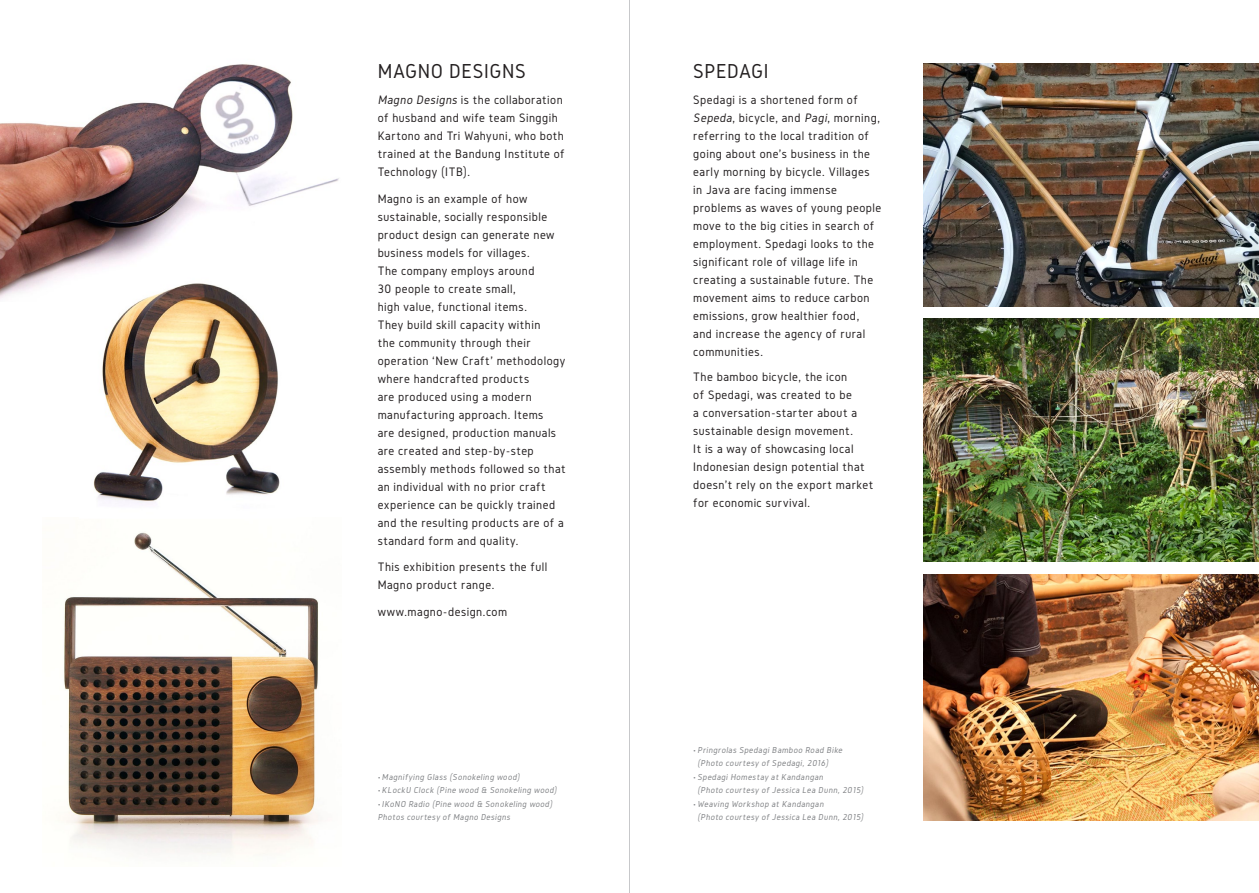
<style>
.page{position:relative;width:1259px;height:893px;background:#fff}
.page>*{position:absolute;margin:0;border:0;box-sizing:border-box;transform-origin:0 0}
.t1{font:21px "Gidole";letter-spacing:.025em;color:#231f20}
.t2{font:12.75px/18px "Gidole";letter-spacing:.035em;color:#231f20}
.t3{font:italic 9px/13.5px "Gidole";color:#808285}
.s1{font-style:italic}
.s2{font-style:normal}
</style>
<div class="page">
<hr style="left:629px;top:0;width:1px;height:893px;background:#c7c8ca">
<img style="left:0;top:64px;width:339px;height:235px">
<img style="left:924px;top:64px;width:335px;height:242px">
<img style="left:924px;top:319px;width:335px;height:242px">
<img style="left:924px;top:574px;width:335px;height:247px">
<img style="left:58px;top:532px;width:261px;height:323px">
<img style="left:79px;top:273px;width:217px;height:232px">
<h1 class="t1" style="left:378px;top:59px;width:150px">MAGNO DESIGNS</h1>
<p class="t2" style="left:378px;top:91px;width:188px"><span class="s1">Magno Designs</span> is the collaboration of husband and wife team Singgih<br>Kartono and Tri Wahyuni, who both trained at the Bandung Institute of<br>Technology (ITB).</p>
<p class="t2" style="left:378px;top:190px;width:189px">Magno is an example of how sustainable, socially responsible product design can generate new business models for villages.<br>The company employs around<br>30 people to create small,<br>high value, functional items.<br>They build skill capacity within<br>the community through their operation ‘New Craft’ methodology where handcrafted products<br>are produced using a modern manufacturing approach. Items<br>are designed, production manuals are created and step-by-step assembly methods followed so that an individual with no prior craft experience can be quickly trained and the resulting products are of a standard form and quality.</p>
<p class="t2" style="left:378px;top:558px;width:171px">This exhibition presents the full<br>Magno product range.</p>
<p class="t2" style="left:378px;top:603px;width:131px">www.magno-design.com</p>
<p class="t3" style="left:378px;top:770px;width:145px"><span class="s2">•</span> Magnifying Glass (Sonokeling wood)</p>
<p class="t3" style="left:378px;top:784px;width:182px"><span class="s2">•</span> KLockU Clock (Pine wood &amp; Sonokeling wood)</p>
<p class="t3" style="left:378px;top:797px;width:178px"><span class="s2">•</span> IKoNO Radio (Pine wood &amp; Sonokeling wood)<br>Photos courtesy of Magno Designs</p>
<h1 class="t1" style="left:693px;top:59px;width:77px">SPEDAGI</h1>
<p class="t2" style="left:693px;top:91px;width:189px">Spedagi is a shortened form of<br><span class="s1">Sepeda</span>, bicycle, and <span class="s1">Pagi</span>, morning, referring to the local tradition of going about one’s business in the early morning by bicycle. Villages in Java are facing immense problems as waves of young people move to the big cities in search of employment. Spedagi looks to the significant role of village life in creating a sustainable future. The movement aims to reduce carbon emissions, grow healthier food,<br>and increase the agency of rural communities.</p>
<p class="t2" style="left:693px;top:368px;width:181px">The bamboo bicycle, the icon<br>of Spedagi, was created to be<br>a conversation-starter about a sustainable design movement.<br>It is a way of showcasing local<br>Indonesian design potential that doesn’t rely on the export market for economic survival.</p>
<p class="t3" style="left:697px;top:743px;width:148px;text-indent:-4px"><span class="s2">•</span> Pringrolas Spedagi Bamboo Road Bike (Photo courtesy of Spedagi, 2016)</p>
<p class="t3" style="left:697px;top:770px;width:169px;text-indent:-4px"><span class="s2">•</span> Spedagi Homestay at Kandangan<br>(Photo courtesy of Jessica Lea Dunn, 2015)</p>
<p class="t3" style="left:697px;top:797px;width:169px;text-indent:-4px"><span class="s2">•</span> Weaving Workshop at Kandangan<br>(Photo courtesy of Jessica Lea Dunn, 2015)</p>
</div>
